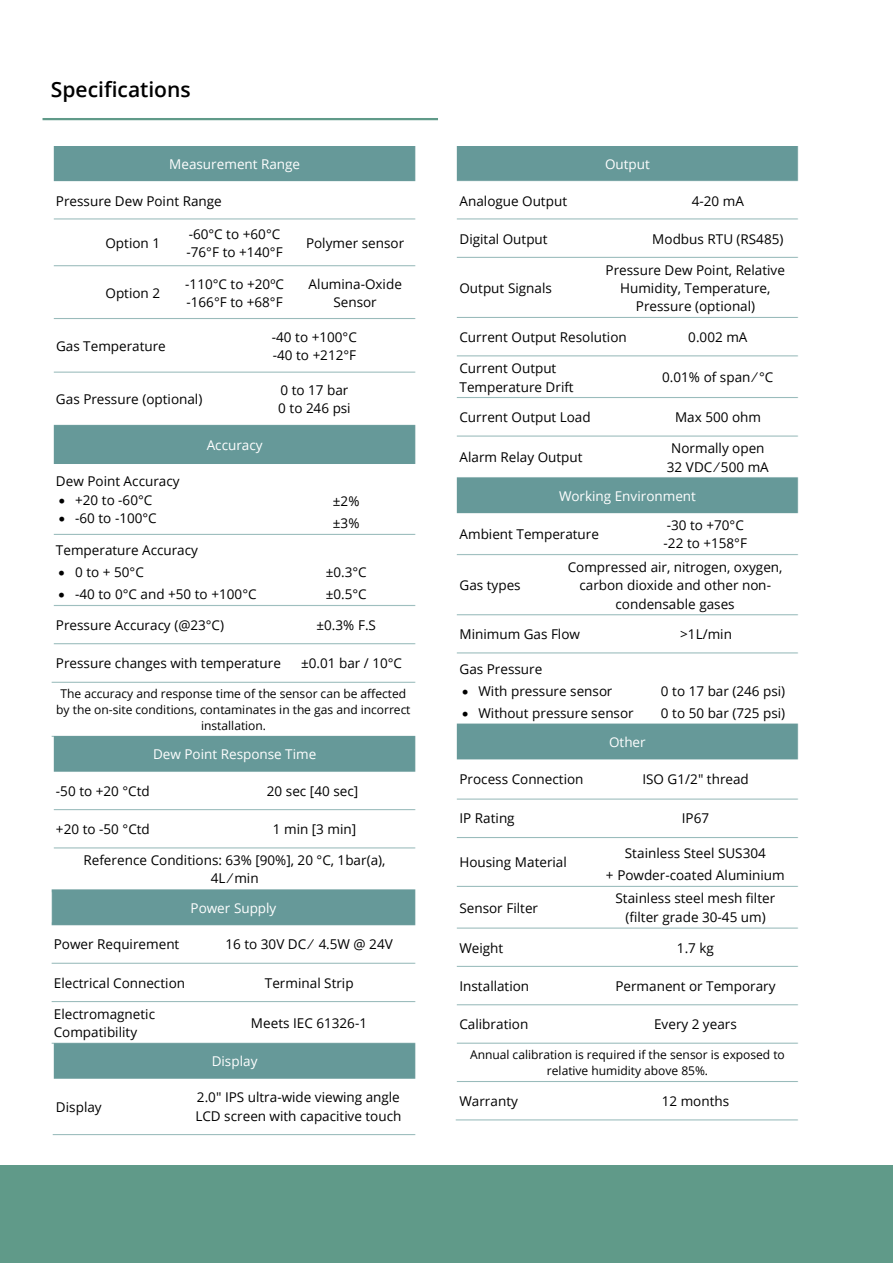
<style>
.page{position:relative;width:893px;height:1263px;background:#fff}
.page>*{position:absolute;margin:0;border:0;box-sizing:border-box;transform-origin:0 0}
.t1{font:600 21px "Open Sans";color:#000}
.t2{font:13.5px/18.3px "Open Sans";color:#000}
.t3{font:13.5px "Open Sans";color:#fff}
.t4{font:12px/16.4px "Open Sans";color:#000;text-align:center}
</style>
<div class="page">
<hr style="left:43px;top:118px;width:395px;height:2px;background:#609a89">
<img style="left:51px;top:147px;width:365px;height:989px">
<img style="left:455px;top:147px;width:344px;height:974px">
<div style="left:0;top:1165px;width:893px;height:98px;background:#609a89"></div>
<h1 class="t1" style="left:51px;top:75px;width:141px">Specifications</h1>
<p class="t3" style="left:169px;top:155px;width:132px">Measurement Range</p>
<p class="t2" style="left:56px;top:191px;width:167px">Pressure Dew Point Range</p>
<p class="t2" style="left:106px;top:234px;width:56px">Option 1</p>
<p class="t2" style="left:187px;top:225px;width:98px">-60°C to +60°C -76°F to +140°F</p>
<p class="t2" style="left:306px;top:234px;width:100px">Polymer sensor</p>
<p class="t2" style="left:106px;top:283px;width:56px">Option 2</p>
<p class="t2" style="left:185px;top:274px;width:100px">-110°C to +20ºC -166°F to +68°F</p>
<p class="t2" style="left:309px;top:274px;width:95px;text-align:center">Alumina-Oxide<br>Sensor</p>
<p class="t2" style="left:56px;top:337px;width:111px">Gas Temperature</p>
<p class="t2" style="left:272px;top:327px;width:87px">-40 to +100°C -40 to +212°F</p>
<p class="t2" style="left:56px;top:390px;width:148px">Gas Pressure (optional)</p>
<p class="t2" style="left:278px;top:380px;width:74px">0 to 17 bar<br>0 to 246 psi</p>
<p class="t3" style="left:207px;top:436px;width:57px">Accuracy</p>
<p class="t2" style="left:56px;top:472px;width:125px">Dew Point Accuracy</p>
<p class="t2" style="left:59px;top:490px;width:95px">• +20 to -60°C</p>
<p class="t2" style="left:59px;top:509px;width:100px">• -60 to -100°C</p>
<p class="t2" style="left:333px;top:490px;width:28px;line-height:21.9px">±2% ±3%</p>
<p class="t2" style="left:56px;top:541px;width:143px">Temperature Accuracy</p>
<p class="t2" style="left:59px;top:563px;width:87px">• 0 to + 50°C</p>
<p class="t2" style="left:59px;top:585px;width:200px">• -40 to 0°C and +50 to +100°C</p>
<p class="t2" style="left:326px;top:561px;width:43px;line-height:22.2px">±0.3°C ±0.5°C</p>
<p class="t2" style="left:56px;top:616px;width:170px">Pressure Accuracy (@23°C)</p>
<p class="t2" style="left:317px;top:616px;width:61px">±0.3% F.S</p>
<p class="t2" style="left:56px;top:654px;width:226px">Pressure changes with temperature</p>
<p class="t2" style="left:301px;top:654px;width:103px">±0.01 bar / 10°C</p>
<p class="t4" style="left:56px;top:685px;width:356px">The accuracy and response time of the sensor can be affected by the on-site conditions, contaminates in the gas and incorrect installation.</p>
<p class="t3" style="left:153px;top:745px;width:165px">Dew Point Response Time</p>
<p class="t2" style="left:56px;top:781px;width:95px">-50 to +20 °Ctd</p>
<p class="t2" style="left:267px;top:781px;width:93px">20 sec [40 sec]</p>
<p class="t2" style="left:56px;top:820px;width:95px">+20 to -50 °Ctd</p>
<p class="t2" style="left:273px;top:820px;width:85px">1 min [3 min]</p>
<p class="t2" style="left:84px;top:850px;width:303px;text-align:center">Reference Conditions: 63% [90%], 20 °C, 1bar(a),<br>4L ⁄ min</p>
<p class="t3" style="left:191px;top:898px;width:87px">Power Supply</p>
<p class="t2" style="left:54px;top:935px;width:127px">Power Requirement</p>
<p class="t2" style="left:225px;top:935px;width:169px">16 to 30V DC ⁄ 4.5W @ 24V</p>
<p class="t2" style="left:54px;top:973px;width:133px">Electrical Connection</p>
<p class="t2" style="left:265px;top:973px;width:90px">Terminal Strip</p>
<p class="t2" style="left:54px;top:1004px;width:103px">Electromagnetic<br>Compatibility</p>
<p class="t2" style="left:251px;top:1013px;width:118px">Meets IEC 61326-1</p>
<p class="t3" style="left:212px;top:1052px;width:47px">Display</p>
<p class="t2" style="left:56px;top:1097px;width:47px">Display</p>
<p class="t2" style="left:195px;top:1088px;width:208px">2.0" IPS ultra-wide viewing angle<br>LCD screen with capacitive touch</p>
<p class="t3" style="left:605px;top:155px;width:46px">Output</p>
<p class="t2" style="left:459px;top:191px;width:109px">Analogue Output</p>
<p class="t2" style="left:692px;top:191px;width:54px">4-20 mA</p>
<p class="t2" style="left:459px;top:230px;width:90px">Digital Output</p>
<p class="t2" style="left:652px;top:230px;width:133px">Modbus RTU (RS485)</p>
<p class="t2" style="left:459px;top:279px;width:94px">Output Signals</p>
<p class="t2" style="left:606px;top:260px;width:181px;text-align:center">Pressure Dew Point, Relative<br>Humidity, Temperature,<br>Pressure (optional)</p>
<p class="t2" style="left:459px;top:328px;width:169px">Current Output Resolution</p>
<p class="t2" style="left:688px;top:328px;width:61px">0.002 mA</p>
<p class="t2" style="left:459px;top:359px;width:116px">Current Output<br>Temperature Drift</p>
<p class="t2" style="left:662px;top:368px;width:113px">0.01% of span ⁄ °C</p>
<p class="t2" style="left:459px;top:408px;width:133px">Current Output Load</p>
<p class="t2" style="left:675px;top:408px;width:87px">Max 500 ohm</p>
<p class="t2" style="left:460px;top:448px;width:125px">Alarm Relay Output</p>
<p class="t2" style="left:667px;top:439px;width:103px;text-align:center">Normally open<br>32 VDC ⁄ 500 mA</p>
<p class="t3" style="left:559px;top:487px;width:138px">Working Environment</p>
<p class="t2" style="left:459px;top:525px;width:141px">Ambient Temperature</p>
<p class="t2" style="left:664px;top:516px;width:85px">-30 to +70°C -22 to +158°F</p>
<p class="t2" style="left:459px;top:576px;width:63px">Gas types</p>
<p class="t2" style="left:568px;top:557px;width:216px;text-align:center">Compressed air, nitrogen, oxygen, carbon dioxide and other non&shy;condensable gases</p>
<p class="t2" style="left:459px;top:625px;width:122px">Minimum Gas Flow</p>
<p class="t2" style="left:680px;top:625px;width:53px">&gt;1L/min</p>
<p class="t2" style="left:459px;top:659px;width:84px">Gas Pressure</p>
<p class="t2" style="left:462px;top:681px;width:152px">• With pressure sensor</p>
<p class="t2" style="left:462px;top:703px;width:173px">• Without pressure sensor</p>
<p class="t2" style="left:661px;top:679px;width:126px;line-height:22.2px">0 to 17 bar (246 psi)<br>0 to 50 bar (725 psi)</p>
<p class="t3" style="left:609px;top:733px;width:38px">Other</p>
<p class="t2" style="left:459px;top:770px;width:126px">Process Connection</p>
<p class="t2" style="left:642px;top:770px;width:108px">ISO G1/2" thread</p>
<p class="t2" style="left:459px;top:809px;width:57px">IP Rating</p>
<p class="t2" style="left:682px;top:809px;width:29px">IP67</p>
<p class="t2" style="left:459px;top:853px;width:109px">Housing Material</p>
<p class="t2" style="left:606px;top:842px;width:180px;line-height:21.9px;text-align:center">Stainless Steel SUS304<br>+ Powder-coated Aluminium</p>
<p class="t2" style="left:459px;top:898px;width:80px">Sensor Filter</p>
<p class="t2" style="left:616px;top:889px;width:161px;text-align:center">Stainless steel mesh filter (filter grade 30-45 um)</p>
<p class="t2" style="left:459px;top:938px;width:45px">Weight</p>
<p class="t2" style="left:677px;top:938px;width:39px">1.7 kg</p>
<p class="t2" style="left:459px;top:976px;width:71px">Installation</p>
<p class="t2" style="left:615px;top:976px;width:162px">Permanent or Temporary</p>
<p class="t2" style="left:459px;top:1015px;width:70px">Calibration</p>
<p class="t2" style="left:654px;top:1015px;width:84px">Every 2 years</p>
<p class="t4" style="left:470px;top:1046px;width:316px">Annual calibration is required if the sensor is exposed to relative humidity above 85%.</p>
<p class="t2" style="left:459px;top:1091px;width:60px">Warranty</p>
<p class="t2" style="left:662px;top:1091px;width:69px">12 months</p>
</div>
